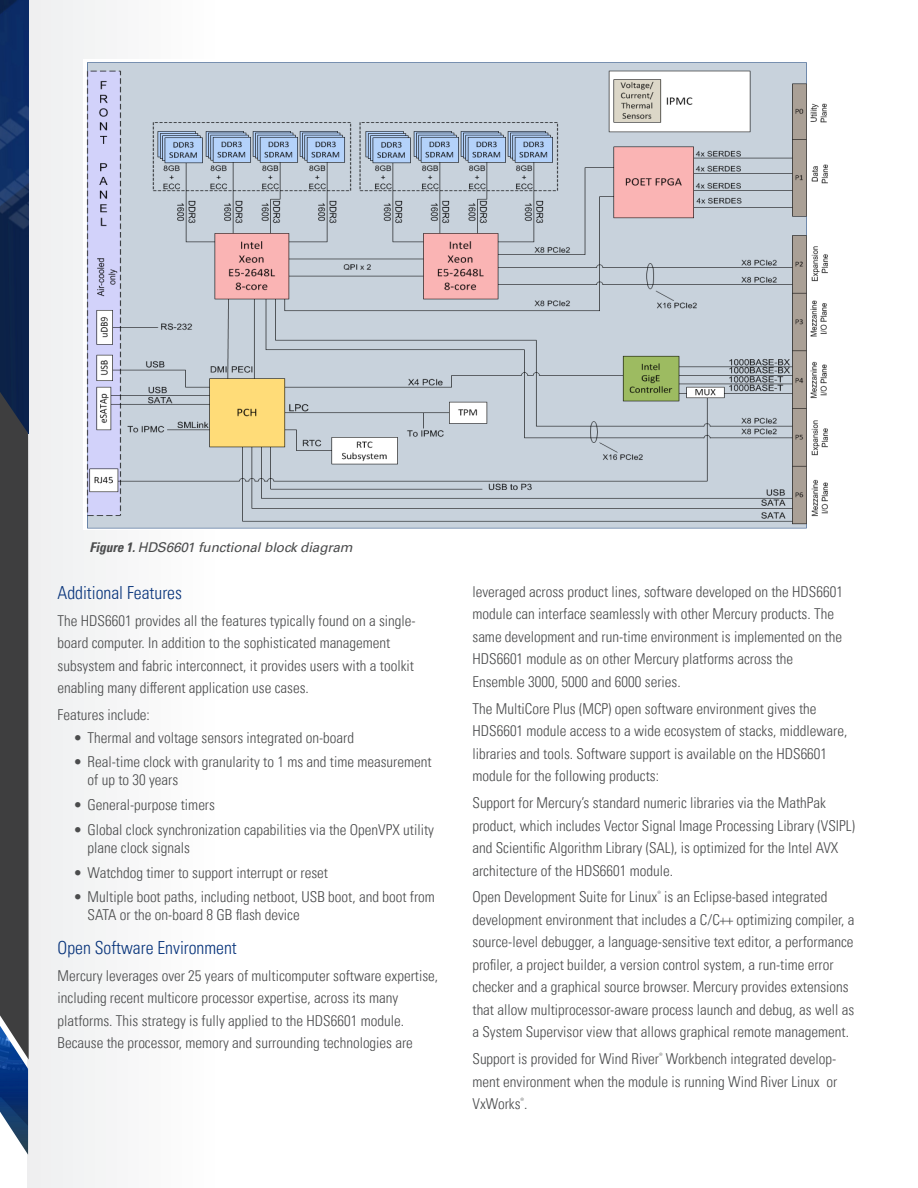
<style>
.page{position:relative;width:918px;height:1188px;background:#fff}
.page>*{position:absolute;margin:0;border:0;box-sizing:border-box;transform-origin:0 0}
.Body_paragraph_headi{font:300 condensed 18px "Univers LT Pro";color:#08347b}
.Body_text{font:300 condensed 15px/22.5px "Univers LT Pro";color:#4b4c4d}
.Figure_caption{font:italic 13.5px "Univers LT Pro 55";letter-spacing:-.01em;color:#4b4c4d}
.s1{font-family:"Univers LT Pro";font-weight:700;font-stretch:condensed}
</style>
<div class="page">
<div style="left:27px;top:0;width:255px;height:1188px;background:#f8f8f9"></div>
<img style="left:0;top:0;width:28px;height:392px">
<img style="left:0;top:1060px;width:28px;height:95px">
<svg style="left:0;top:392px;width:29px;height:668px;background:#414347"></svg>
<img style="left:87px;top:62px;width:741px;height:467px">
<p class="Figure_caption" style="left:90px;top:537px;width:265px"><span class="s1">Figure 1.</span> HDS6601 functional block diagram</p>
<p class="Body_paragraph_headi" style="left:58px;top:581px;width:126px">Additional Features</p>
<p class="Body_text" style="left:58px;top:609px;width:360px">The HDS6601 provides all the features typically found on a single&shy;board computer. In addition to the sophisticated management subsystem and fabric interconnect, it provides users with a toolkit enabling many different application use cases.</p>
<p class="Body_text" style="left:58px;top:703px;width:94px">Features include:</p>
<p class="Body_text" style="left:74px;top:725px;width:282px">• Thermal and voltage sensors integrated on-board</p>
<p class="Body_text" style="left:88px;top:752px;width:346px;line-height:18px;text-indent:-14px">• Real-time clock with granularity to 1 ms and time measurement of up to 30 years</p>
<p class="Body_text" style="left:74px;top:793px;width:142px">• General-purpose timers</p>
<p class="Body_text" style="left:88px;top:820px;width:348px;line-height:18px;text-indent:-14px">• Global clock synchronization capabilities via the OpenVPX utility plane clock signals</p>
<p class="Body_text" style="left:74px;top:860px;width:255px">• Watchdog timer to support interrupt or reset</p>
<p class="Body_text" style="left:88px;top:887px;width:349px;line-height:18px;text-indent:-14px">• Multiple boot paths, including netboot, USB boot, and boot from<br>SATA or the on-board 8 GB flash device</p>
<p class="Body_paragraph_headi" style="left:58px;top:936px;width:181px">Open Software Environment</p>
<p class="Body_text" style="left:58px;top:964px;width:382px">Mercury leverages over 25 years of multicomputer software expertise, including recent multicore processor expertise, across its many platforms. This strategy is fully applied to the HDS6601 module.<br>Because the processor, memory and surrounding technologies are</p>
<p class="Body_text" style="left:472px;top:580px;width:372px">leveraged across product lines, software developed on the HDS6601 module can interface seamlessly with other Mercury products. The same development and run-time environment is implemented on the HDS6601 module as on other Mercury platforms across the Ensemble 3000, 5000 and 6000 series.</p>
<p class="Body_text" style="left:472px;top:696px;width:376px">The MultiCore Plus (MCP) open software environment gives the HDS6601 module access to a wide ecosystem of stacks, middleware, libraries and tools. Software support is available on the HDS6601 module for the following products:</p>
<p class="Body_text" style="left:472px;top:791px;width:384px">Support for Mercury’s standard numeric libraries via the MathPak product, which includes Vector Signal Image Processing Library (VSIPL) and Scientific Algorithm Library (SAL), is optimized for the Intel AVX architecture of the HDS6601 module.</p>
<p class="Body_text" style="left:472px;top:885px;width:384px">Open Development Suite for Linux<sup>®</sup> is an Eclipse-based integrated development environment that includes a C/C++ optimizing compiler, a source-level debugger, a language-sensitive text editor, a performance profiler, a project builder, a version control system, a run-time error checker and a graphical source browser. Mercury provides extensions that allow multiprocessor-aware process launch and debug, as well as a System Supervisor view that allows graphical remote management.</p>
<p class="Body_text" style="left:472px;top:1047px;width:366px;text-align:justify">Support is provided for Wind River<sup>®</sup> Workbench integrated develop&shy;ment environment when the module is running Wind River Linux or VxWorks<sup>®</sup>.</p>
</div>
